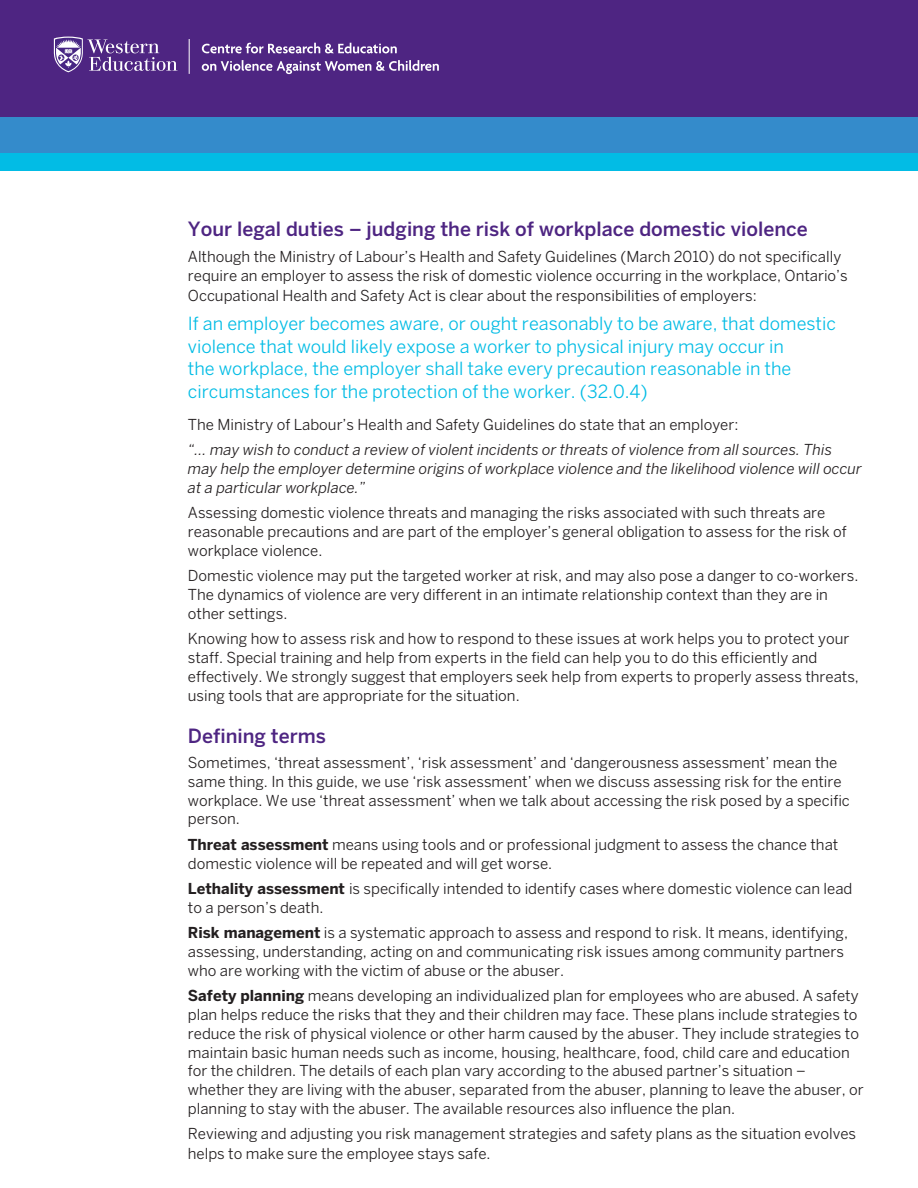
<style>
.page{position:relative;width:918px;height:1188px;background:#fff}
.page>*{position:absolute;margin:0;border:0;box-sizing:border-box;transform-origin:0 0}
.t1{font:500 19.5px "Benton Sans";color:#4e2582}
.t2{font:18px/22.5px "Benton Sans";color:#02bce5}
.t3{font:15px/18.8px "Benton Sans";color:#231f20}
.t4{font:italic 15px/18.8px "Benton Sans";color:#231f20}
.s1{font-weight:700}
</style>
<div class="page">
<div style="left:0;top:0;width:918px;height:119px;background:#4e2582"></div>
<div style="left:0;top:118px;width:918px;height:38px;background:#348bcb"></div>
<div style="left:0;top:153px;width:918px;height:18px;background:#02bce5"></div>
<svg style="left:54px;top:37px;width:123px;height:35px"></svg>
<hr style="left:189px;top:39px;width:1px;height:35px;background:#fff">
<svg style="left:202px;top:43px;width:195px;height:10px"></svg>
<svg style="left:202px;top:60px;width:237px;height:14px"></svg>
<p class="t1" style="left:188px;top:217px;width:621px">Your legal duties – judging the risk of workplace domestic violence</p>
<p class="t3" style="left:188px;top:247px;width:661px;line-height:19.5px">Although the Ministry of Labour’s Health and Safety Guidelines (March 2010) do not specifically require an employer to assess the risk of domestic violence occurring in the workplace, Ontario’s<br>Occupational Health and Safety Act is clear about the responsibilities of employers:</p>
<p class="t2" style="left:188px;top:312px;width:650px">If an employer becomes aware, or ought reasonably to be aware, that domestic violence that would likely expose a worker to physical injury may occur in<br>the workplace, the employer shall take every precaution reasonable in the circumstances for the protection of the worker. (32.0.4)</p>
<p class="t3" style="left:188px;top:415px;width:552px">The Ministry of Labour’s Health and Safety Guidelines do state that an employer:</p>
<p class="t4" style="left:188px;top:440px;width:675px">“… may wish to conduct a review of violent incidents or threats of violence from all sources. This may help the employer determine origins of workplace violence and the likelihood violence will occur at a particular workplace.”</p>
<p class="t3" style="left:188px;top:503px;width:660px">Assessing domestic violence threats and managing the risks associated with such threats are reasonable precautions and are part of the employer’s general obligation to assess for the risk of workplace violence.</p>
<p class="t3" style="left:188px;top:566px;width:672px">Domestic violence may put the targeted worker at risk, and may also pose a danger to co-workers.<br>The dynamics of violence are very different in an intimate relationship context than they are in other settings.</p>
<p class="t3" style="left:188px;top:629px;width:673px">Knowing how to assess risk and how to respond to these issues at work helps you to protect your staff. Special training and help from experts in the field can help you to do this efficiently and effectively. We strongly suggest that employers seek help from experts to properly assess threats, using tools that are appropriate for the situation.</p>
<p class="t1" style="left:188px;top:724px;width:140px">Defining terms</p>
<p class="t3" style="left:188px;top:753px;width:663px">Sometimes, ‘threat assessment’, ‘risk assessment’ and ‘dangerousness assessment’ mean the same thing. In this guide, we use ‘risk assessment’ when we discuss assessing risk for the entire workplace. We use ‘threat assessment’ when we talk about accessing the risk posed by a specific person.</p>
<p class="t3" style="left:188px;top:835px;width:652px"><span class="s1">Threat assessment</span> means using tools and or professional judgment to assess the chance that domestic violence will be repeated and will get worse.</p>
<p class="t3" style="left:188px;top:879px;width:666px"><span class="s1">Lethality assessment</span> is specifically intended to identify cases where domestic violence can lead to a person’s death.</p>
<p class="t3" style="left:188px;top:923px;width:662px"><span class="s1">Risk management</span> is a systematic approach to assess and respond to risk. It means, identifying, assessing, understanding, acting on and communicating risk issues among community partners who are working with the victim of abuse or the abuser.</p>
<p class="t3" style="left:188px;top:986px;width:677px"><span class="s1">Safety planning</span> means developing an individualized plan for employees who are abused. A safety plan helps reduce the risks that they and their children may face. These plans include strategies to reduce the risk of physical violence or other harm caused by the abuser. They include strategies to maintain basic human needs such as income, housing, healthcare, food, child care and education for the children. The details of each plan vary according to the abused partner’s situation – whether they are living with the abuser, separated from the abuser, planning to leave the abuser, or planning to stay with the abuser. The available resources also influence the plan.</p>
<p class="t3" style="left:188px;top:1124px;width:670px;line-height:19.5px">Reviewing and adjusting you risk management strategies and safety plans as the situation evolves helps to make sure the employee stays safe.</p>
</div>
